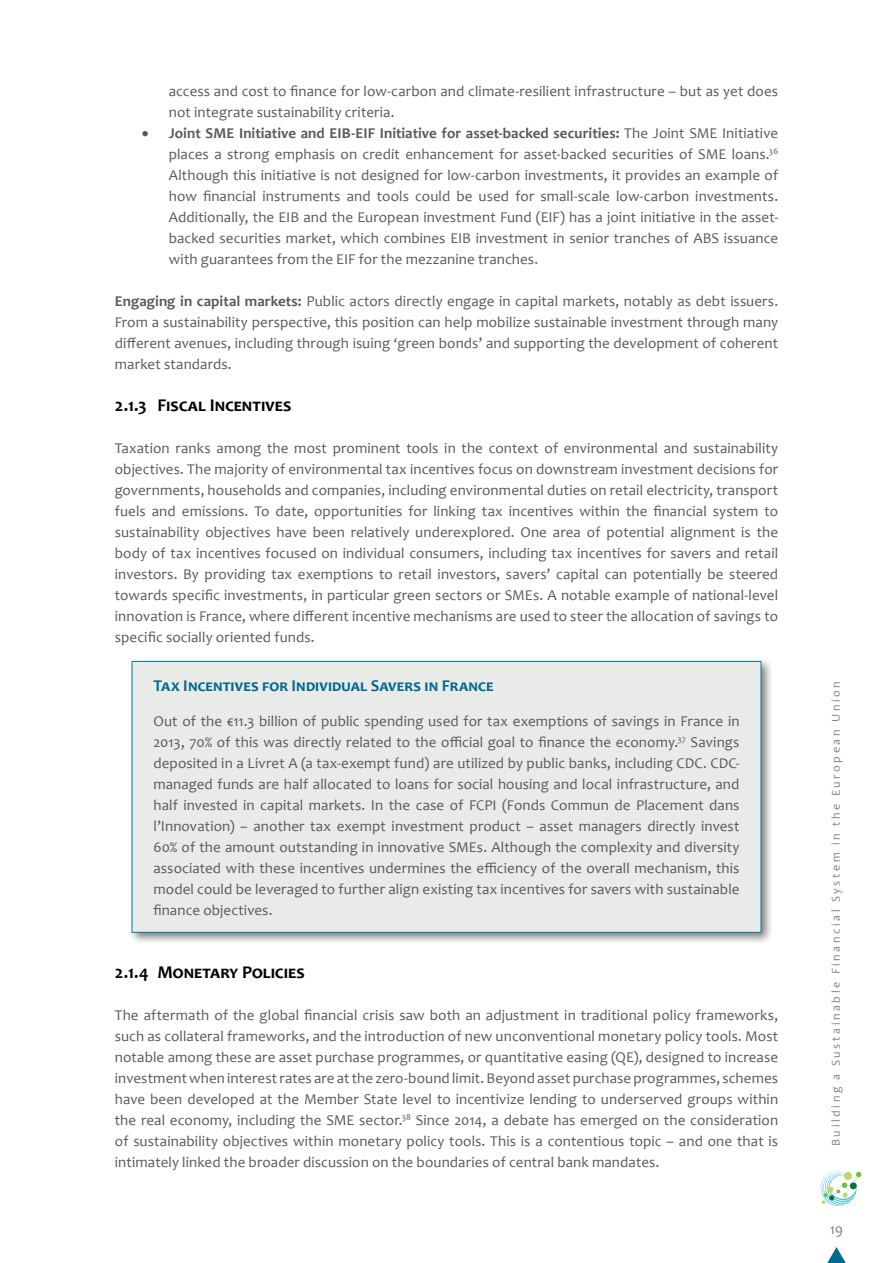
<style>
.page{position:relative;width:893px;height:1263px;background:#fff}
.page>*{position:absolute;margin:0;border:0;box-sizing:border-box;transform-origin:0 0}
.t1{font:700 18px "Candara";letter-spacing:.01em;color:#000}
.t2{font:700 18px "Candara";letter-spacing:.03em;color:#000}
.t3{font:700 16.5px "Candara";letter-spacing:.015em;color:#006991}
.t4{font:15px/21px "Candara";letter-spacing:.01em;color:#58595b;text-align:justify}
.t5{font:15px "Candara";color:#808285}
.t6{font:12px "Candara";letter-spacing:.215em;color:#808285}
.s1{font-weight:700}
</style>
<div class="page">
<svg style="left:821px;top:1170px;width:41px;height:36px"></svg>
<svg style="left:827px;top:1247px;width:19px;height:16px"></svg>
<div style="left:128px;top:657px;width:646px;height:288px;background:#000;opacity:.5"></div>
<div style="left:132px;top:661px;width:629px;height:272px;background:#e9ebe9"></div>
<p class="t4" style="left:169px;top:82px;width:611px">access and cost to finance for low-carbon and climate-resilient infrastructure – but as yet does not integrate sustainability criteria.</p>
<p class="t4" style="left:169px;top:124px;width:611px;text-indent:-27px">• <span class="s1">Joint SME Initiative and EIB-EIF Initiative for asset-backed securities:</span> The Joint SME Initiative places a strong emphasis on credit enhancement for asset-backed securities of SME loans.<sup>36<br></sup>Although this initiative is not designed for low-carbon investments, it provides an example of how financial instruments and tools could be used for small-scale low-carbon investments.<br>Additionally, the EIB and the European investment Fund (EIF) has a joint initiative in the asset&shy;backed securities market, which combines EIB investment in senior tranches of ABS issuance with guarantees from the EIF for the mezzanine tranches.</p>
<p class="t4" style="left:115px;top:292px;width:665px"><span class="s1">Engaging in capital markets:</span> Public actors directly engage in capital markets, notably as debt issuers.<br>From a sustainability perspective, this position can help mobilize sustainable investment through many different avenues, including through isuing ‘green bonds’ and supporting the development of coherent market standards.</p>
<p class="t1" style="left:115px;top:398px;width:178px">2.1.3 Fiscal Incentives</p>
<p class="t4" style="left:115px;top:439px;width:665px">Taxation ranks among the most prominent tools in the context of environmental and sustainability objectives. The majority of environmental tax incentives focus on downstream investment decisions for governments, households and companies, including environmental duties on retail electricity, transport fuels and emissions. To date, opportunities for linking tax incentives within the financial system to sustainability objectives have been relatively underexplored. One area of potential alignment is the body of tax incentives focused on individual consumers, including tax incentives for savers and retail investors. By providing tax exemptions to retail investors, savers’ capital can potentially be steered towards specific investments, in particular green sectors or SMEs. A notable example of national-level innovation is France, where different incentive mechanisms are used to steer the allocation of savings to specific socially oriented funds.</p>
<p class="t3" style="left:153px;top:679px;width:342px">Tax Incentives for Individual Savers in France</p>
<p class="t4" style="left:153px;top:712px;width:588px">Out of the €11.3 billion of public spending used for tax exemptions of savings in France in 2013, 70% of this was directly related to the official goal to finance the economy.<sup>37</sup> Savings deposited in a Livret A (a tax-exempt fund) are utilized by public banks, including CDC. CDC&shy;managed funds are half allocated to loans for social housing and local infrastructure, and half invested in capital markets. In the case of FCPI (Fonds Commun de Placement dans l’Innovation) – another tax exempt investment product – asset managers directly invest 60% of the amount outstanding in innovative SMEs. Although the complexity and diversity associated with these incentives undermines the efficiency of the overall mechanism, this model could be leveraged to further align existing tax incentives for savers with sustainable finance objectives.</p>
<p class="t2" style="left:115px;top:965px;width:191px">2.1.4 Monetary Policies</p>
<p class="t4" style="left:115px;top:1006px;width:665px">The aftermath of the global financial crisis saw both an adjustment in traditional policy frameworks, such as collateral frameworks, and the introduction of new unconventional monetary policy tools. Most notable among these are asset purchase programmes, or quantitative easing (QE), designed to increase investment when interest rates are at the zero-bound limit. Beyond asset purchase programmes, schemes have been developed at the Member State level to incentivize lending to underserved groups within the real economy, including the SME sector.<sup>38</sup> Since 2014, a debate has emerged on the consideration of sustainability objectives within monetary policy tools. This is a contentious topic – and one that is intimately linked the broader discussion on the boundaries of central bank mandates.</p>
<p class="t6" style="left:831px;top:1146px;width:466px;rotate:-90deg">Building a Sustainable Financial System in the European Union</p>
<p class="t5" style="left:830px;top:1223px;width:15px">19</p>
</div>
